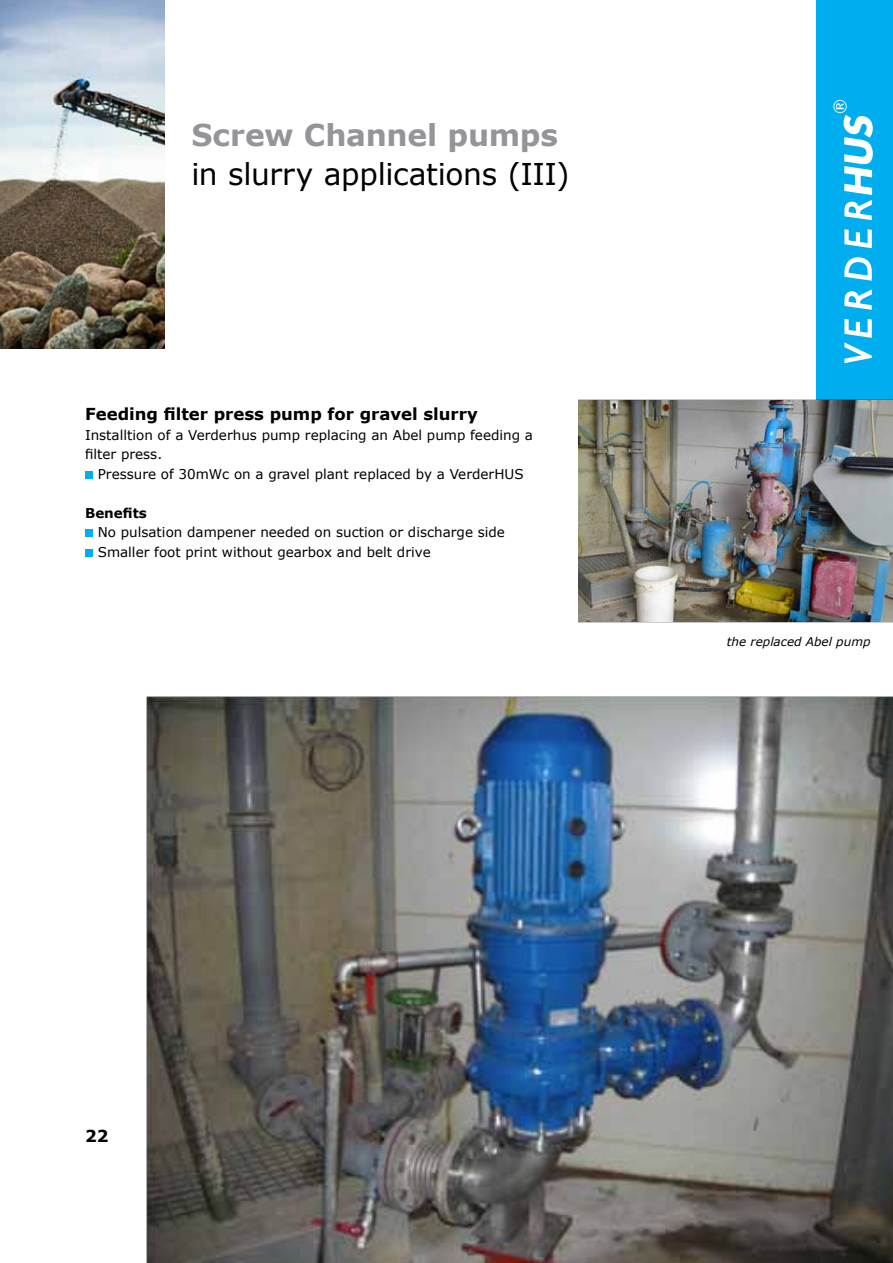
<style>
.page{position:relative;width:893px;height:1263px;background:#fff}
.page>*{position:absolute;margin:0;border:0;box-sizing:border-box;transform-origin:0 0}
.t1{font:30px "Verdana";letter-spacing:-.01em;color:#000}
.t2{font:700 30px "Verdana";letter-spacing:-.01em;color:#939598}
.t3{font:700 16.5px "Verdana";color:#000}
.t4{font:13.5px/19.5px "Verdana";color:#000}
.t5{font:700 13.5px "Verdana";color:#000}
.t6{font:italic 12px "Verdana";color:#000}
</style>
<div class="page">
<div style="left:816px;top:0;width:77px;height:408px;background:#00aeef"></div>
<div style="left:85px;top:471px;width:8px;height:8px;background:#00aeef"></div>
<div style="left:85px;top:529px;width:8px;height:8px;background:#00aeef"></div>
<div style="left:85px;top:549px;width:8px;height:8px;background:#00aeef"></div>
<img style="left:578px;top:399px;width:315px;height:223px">
<img style="left:146px;top:696px;width:747px;height:567px">
<img style="left:0;top:0;width:165px;height:348px">
<svg style="left:844px;top:319px;width:28px;height:44px"></svg>
<svg style="left:844px;top:289px;width:28px;height:21px"></svg>
<svg style="left:844px;top:257px;width:28px;height:24px"></svg>
<svg style="left:844px;top:229px;width:28px;height:19px"></svg>
<svg style="left:833px;top:100px;width:40px;height:120px"></svg>
<h1 class="t2" style="left:191px;top:114px;width:368px">Screw Channel pumps</h1>
<h1 class="t1" style="left:191px;top:154px;width:380px">in slurry applications (III)</h1>
<p class="t3" style="left:85px;top:402px;width:394px">Feeding filter press pump for gravel slurry</p>
<p class="t4" style="left:85px;top:425px;width:449px">Installtion of a Verderhus pump replacing an Abel pump feeding a filter press.</p>
<p class="t4" style="left:98px;top:464px;width:427px">Pressure of 30mWc on a gravel plant replaced by a VerderHUS</p>
<p class="t5" style="left:85px;top:503px;width:63px">Benefits</p>
<p class="t4" style="left:98px;top:522px;width:409px">No pulsation dampener needed on suction or discharge side<br>Smaller foot print without gearbox and belt drive</p>
<p class="t6" style="left:727px;top:633px;width:145px">the replaced Abel pump</p>
<p class="t3" style="left:85px;top:1124px;width:25px">22</p>
</div>
